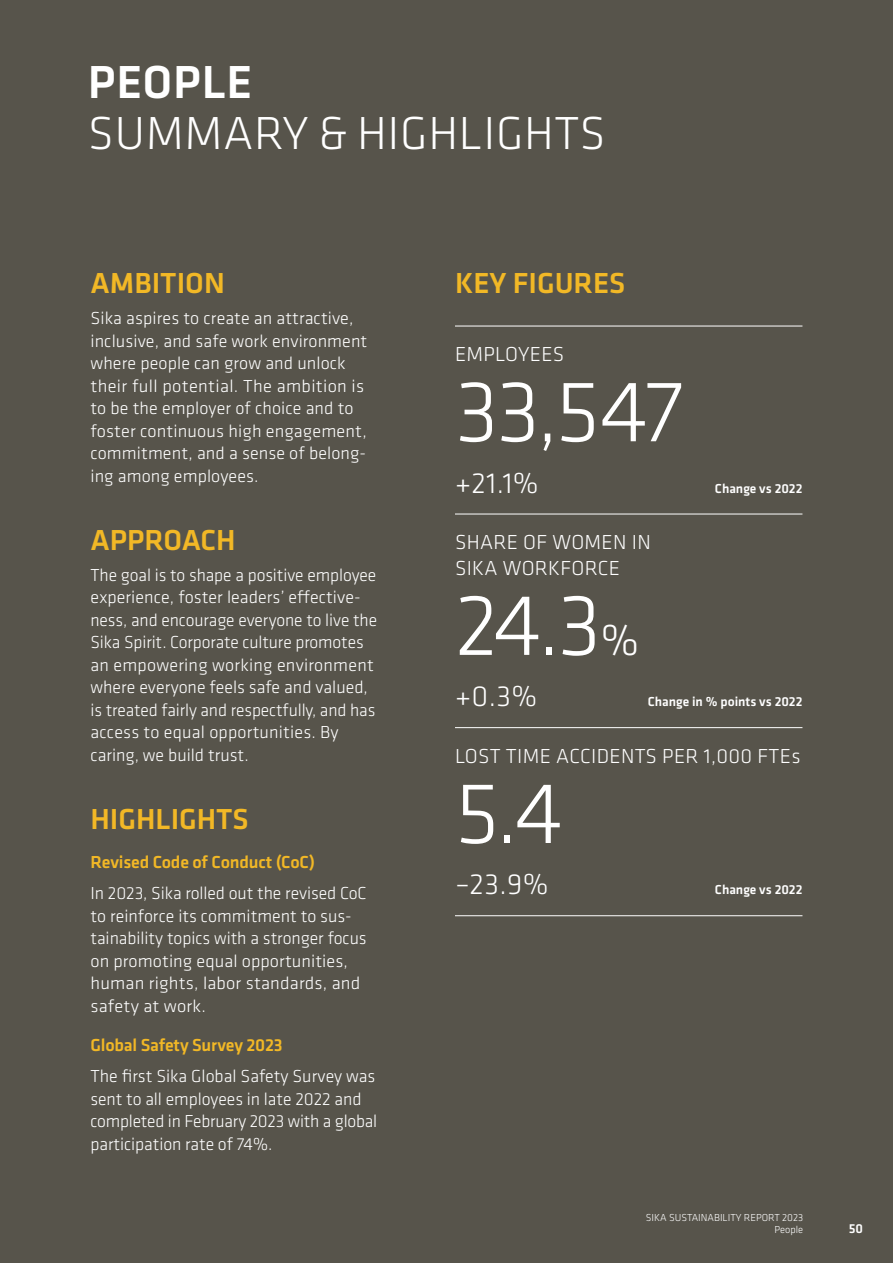
<style>
.page{position:relative;width:893px;height:1263px;background:#57544b}
.page>*{position:absolute;margin:0;border:0;box-sizing:border-box;transform-origin:0 0}
._00_Kardinalzahl_60p{font:300 90px "Klavika";color:#fff}
._00_Kapitel_Subtitel{font:300 48px "Klavika";letter-spacing:.015em;color:#fff}
._00_Headline32pt_Lau{font:500 48px "Klavika";letter-spacing:.015em;color:#fff}
._02_Lead_Title_20pt{font:500 30px "Klavika";color:#f2b826}
._03_Aufmacher_20_L{font:300 30px "Klavika";color:#fff}
._03_Aufmacher_14{font:300 21px/25.5px "Klavika";letter-spacing:.015em;color:#fff}
._03_Aufmacher_14_L{font:300 21px "Klavika";letter-spacing:.015em;color:#fff}
._02_Lead_12pt{font:300 18px/22.5px "Klavika";color:#fff}
._02_Lead_Subtitle_12{font:500 18px "Klavika";letter-spacing:-.01em;color:#f2b826}
._03_Aufmacher_20_L-2{font:500 13.5px "Klavika";color:#fff}
.SI_GB14_Pagina{font:500 13.5px "Klavika";color:#fff}
.SI_GB17_Pagina_Titel{font:300 10.5px "Klavika";color:#fff}
.s1{font-size:45px}
</style>
<div class="page">
<hr style="left:455px;top:326px;width:347px;height:1px;background:#fff">
<hr style="left:455px;top:514px;width:347px;height:1px;background:#fff">
<hr style="left:455px;top:727px;width:347px;height:1px;background:#fff">
<hr style="left:455px;top:915px;width:347px;height:1px;background:#fff">
<p class="_00_Headline32pt_Lau" style="left:88px;top:49px;width:166px">PEOPLE</p>
<p class="_00_Kapitel_Subtitel" style="left:88px;top:104px;width:519px">SUMMARY &amp; HIGHLIGHTS</p>
<p class="_02_Lead_Title_20pt" style="left:91px;top:263px;width:136px">AMBITION</p>
<p class="_02_Lead_12pt" style="left:91px;top:307px;width:278px">Sika aspires to create an attractive, inclusive, and safe work environment where people can grow and unlock their full potential. The ambition is to be the employer of choice and to foster continuous high engagement, commitment, and a sense of belong&shy;ing among employees.</p>
<p class="_02_Lead_Title_20pt" style="left:91px;top:519px;width:147px">APPROACH</p>
<p class="_02_Lead_12pt" style="left:91px;top:563px;width:288px">The goal is to shape a positive employee experience, foster leaders’ effective&shy;ness, and encourage everyone to live the Sika Spirit. Corporate culture promotes an empowering working environment where everyone feels safe and valued, is treated fairly and respectfully, and has access to equal opportunities. By caring, we build trust.</p>
<p class="_02_Lead_Title_20pt" style="left:91px;top:798px;width:160px">HIGHLIGHTS</p>
<p class="_02_Lead_Subtitle_12" style="left:91px;top:850px;width:226px">Revised Code of Conduct (CoC)</p>
<p class="_02_Lead_12pt" style="left:91px;top:882px;width:278px">In 2023, Sika rolled out the revised CoC to reinforce its commitment to sus&shy;tainability topics with a stronger focus on promoting equal opportunities, human rights, labor standards, and safety at work.</p>
<p class="_02_Lead_Subtitle_12" style="left:91px;top:1033px;width:194px">Global Safety Survey 2023</p>
<p class="_02_Lead_12pt" style="left:91px;top:1065px;width:288px">The first Sika Global Safety Survey was sent to all employees in late 2022 and completed in February 2023 with a global participation rate of 74%.</p>
<p class="_02_Lead_Title_20pt" style="left:455px;top:263px;width:172px">KEY FIGURES</p>
<p class="_03_Aufmacher_14_L" style="left:455px;top:341px;width:111px">EMPLOYEES</p>
<p class="_00_Kardinalzahl_60p" style="left:455px;top:357px;width:230px">33,547</p>
<p class="_03_Aufmacher_20_L" style="left:455px;top:464px;width:85px">+21.1%</p>
<p class="_03_Aufmacher_20_L-2" style="left:715px;top:479px;width:89px">Change vs 2022</p>
<p class="_03_Aufmacher_14" style="left:455px;top:529px;width:197px">SHARE OF WOMEN IN<br>SIKA WORKFORCE</p>
<p class="_00_Kardinalzahl_60p" style="left:455px;top:571px;width:186px">24.3<span class="s1">%</span></p>
<p class="_03_Aufmacher_20_L" style="left:455px;top:678px;width:84px">+0.3%</p>
<p class="_03_Aufmacher_20_L-2" style="left:648px;top:692px;width:156px">Change in % points vs 2022</p>
<p class="_03_Aufmacher_14" style="left:455px;top:743px;width:347px">LOST TIME ACCIDENTS PER 1,000 FTEs</p>
<p class="_00_Kardinalzahl_60p" style="left:455px;top:759px;width:110px">5.4</p>
<p class="_03_Aufmacher_20_L" style="left:455px;top:866px;width:95px">–23.9%</p>
<p class="_03_Aufmacher_20_L-2" style="left:715px;top:881px;width:89px">Change vs 2022</p>
<p class="SI_GB17_Pagina_Titel" style="left:646px;top:1211px;width:159px">SIKA SUSTAINABILITY REPORT 2023</p>
<p class="SI_GB17_Pagina_Titel" style="left:774px;top:1223px;width:30px">People</p>
<p class="SI_GB14_Pagina" style="left:849px;top:1219px;width:16px">50</p>
</div>
